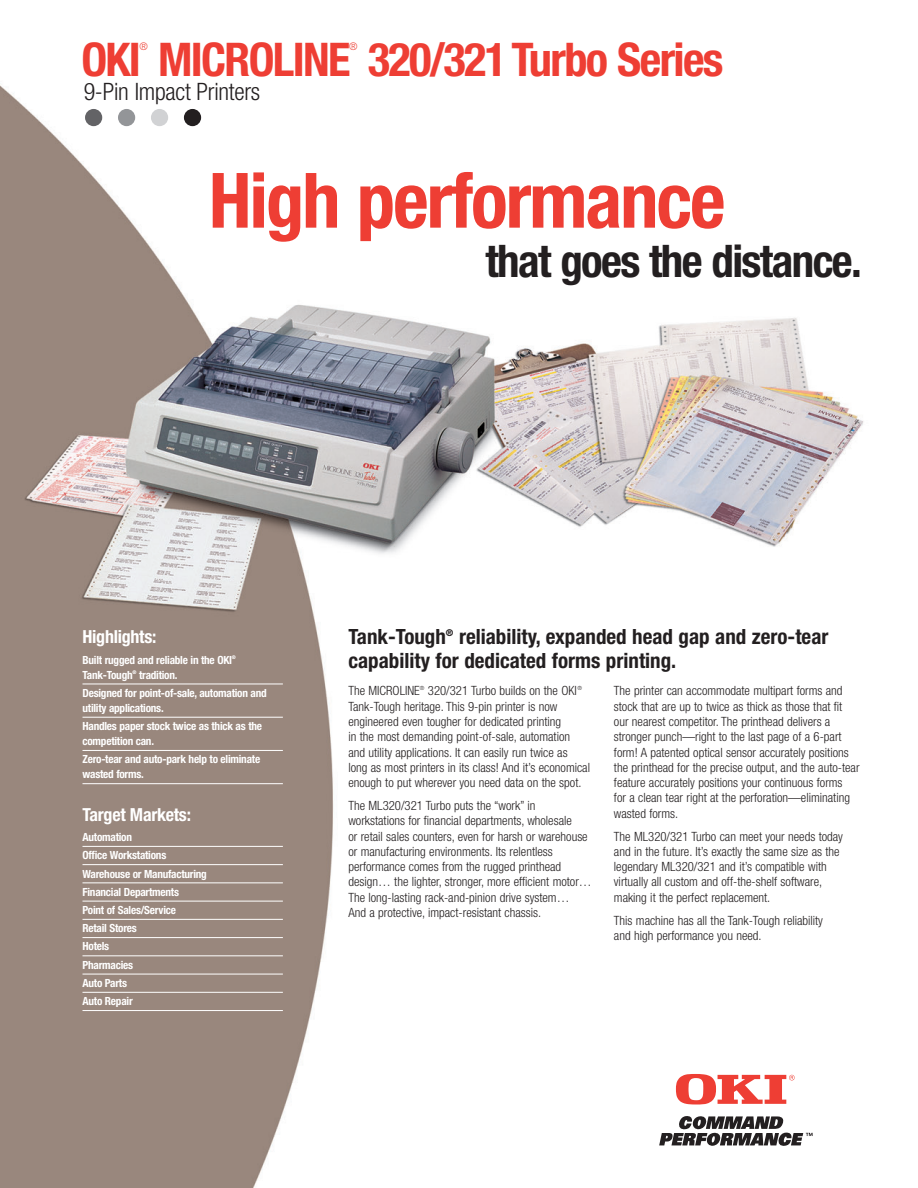
<style>
.page{position:relative;width:918px;height:1188px;background:#fff}
.page>*{position:absolute;margin:0;border:0;box-sizing:border-box;transform-origin:0 0}
.t1{font:700 condensed 76.5px "Helvetica Neue";letter-spacing:-.025em;color:#ee3e34}
.t2{font:700 condensed 46.5px "Helvetica Neue";letter-spacing:-.035em;color:#ee3e34}
.t3{font:700 condensed 45px "Helvetica Neue";letter-spacing:-.035em;color:#231f20}
.t4{font:300 condensed 24px "Helvetica Neue";letter-spacing:-.01em;color:#231f20}
.t5{font:700 condensed 21px/24px "Helvetica Neue";color:#231f20}
.t6{font:700 condensed 18px "Helvetica Neue";letter-spacing:-.015em;color:#fff}
.t7{font:300 condensed 12.75px/15.3px "Helvetica Neue";color:#231f20}
.t8{font:700 condensed 11.25px/18.3px "Helvetica Neue";letter-spacing:-.02em;color:#fff}
.t9{font:300 condensed 10.5px "Helvetica Neue";color:#ee3e34}
.t10{font:300 condensed 5.7px "Helvetica Neue";color:#231f20}
.t11{font:700 condensed 5.1px "Helvetica Neue";color:#fff}
</style>
<div class="page">
<img style="left:0;top:85px;width:864px;height:1103px">
<div style="left:624px;top:1065px;width:223px;height:90px;background:#fff"></div>
<svg style="left:676px;top:1074px;width:119px;height:31px"></svg>
<svg style="left:659px;top:1116px;width:154px;height:30px"></svg>
<div style="left:81px;top:106px;width:176px;height:27px;background:#fff"></div>
<div style="left:85px;top:109px;width:17px;height:17px;background:#636366;border-radius:50%"></div>
<div style="left:118px;top:109px;width:17px;height:17px;background:#939598;border-radius:50%"></div>
<div style="left:151px;top:109px;width:17px;height:17px;background:#d1d2d4;border-radius:50%"></div>
<div style="left:184px;top:109px;width:17px;height:17px;background:#231f20;border-radius:50%"></div>
<hr style="left:82px;top:684px;width:201px;height:1px;background:#fff">
<hr style="left:82px;top:717px;width:201px;height:1px;background:#fff">
<hr style="left:82px;top:750px;width:201px;height:1px;background:#fff">
<hr style="left:82px;top:783px;width:201px;height:1px;background:#fff">
<hr style="left:82px;top:846px;width:201px;height:1px;background:#fff">
<hr style="left:82px;top:864px;width:201px;height:1px;background:#fff">
<hr style="left:82px;top:882px;width:201px;height:1px;background:#fff">
<hr style="left:82px;top:901px;width:201px;height:1px;background:#fff">
<hr style="left:82px;top:919px;width:201px;height:1px;background:#fff">
<hr style="left:82px;top:937px;width:201px;height:1px;background:#fff">
<hr style="left:82px;top:955px;width:201px;height:1px;background:#fff">
<hr style="left:82px;top:974px;width:201px;height:1px;background:#fff">
<hr style="left:82px;top:992px;width:201px;height:1px;background:#fff">
<hr style="left:82px;top:1010px;width:201px;height:1px;background:#fff">
<h2 class="t2" style="left:81px;top:42px;width:644px">OKI MICROLINE 320/321Turbo Series</h2>
<p class="t9" style="left:139px;top:43px;width:10px">®</p>
<p class="t9" style="left:349px;top:43px;width:10px">®</p>
<h3 class="t4" style="left:84px;top:82px;width:178px">9-Pin Impact Printers</h3>
<h1 class="t1" style="left:209px;top:173px;width:518px">High performance</h1>
<h3 class="t3" style="left:486px;top:245px;width:378px">that goes the distance.</h3>
<h3 class="t6" style="left:82px;top:630px;width:75px">Highlights:</h3>
<p class="t8" style="left:82px;top:651px;width:151px">Built rugged and reliable in the OKI</p>
<p class="t11" style="left:232px;top:656px;width:6px">®</p>
<p class="t8" style="left:82px;top:666px;width:52px">Tank-Tough</p>
<p class="t11" style="left:132px;top:671px;width:6px">®</p>
<p class="t8" style="left:82px;top:666px;width:186px;text-indent:57px">tradition.<br>Designed for point-of-sale, automation and</p>
<p class="t8" style="left:82px;top:700px;width:181px">utility applications.<br>Handles paper stock twice as thick as the</p>
<p class="t8" style="left:82px;top:733px;width:179px">competition can.<br>Zero-tear and auto-park help to eliminate</p>
<p class="t8" style="left:82px;top:766px;width:63px">wasted forms.</p>
<h3 class="t6" style="left:82px;top:808px;width:110px">Target Markets:</h3>
<p class="t8" style="left:82px;top:829px;width:126px">Automation<br>Office Workstations<br>Warehouse or Manufacturing<br>Financial Departments<br>Point of Sales/Service<br>Retail Stores<br>Hotels<br>Pharmacies<br>Auto Parts<br>Auto Repair</p>
<h3 class="t5" style="left:348px;top:626px;width:482px">Tank-Tough<sup>®</sup> reliability, expanded head gap and zero-tear capability for dedicated forms printing.</h3>
<p class="t7" style="left:348px;top:684px;width:73px">The MICROLINE</p>
<p class="t10" style="left:420px;top:686px;width:6px">®</p>
<p class="t7" style="left:428px;top:684px;width:151px">320/321 Turbo builds on the OKI</p>
<p class="t10" style="left:578px;top:686px;width:6px">®</p>
<p class="t7" style="left:348px;top:700px;width:243px">Tank-Tough heritage. This 9-pin printer is now engineered even tougher for dedicated printing<br>in the most demanding point-of-sale, automation<br>and utility applications. It can easily run twice as<br>long as most printers in its class! And it’s economical enough to put wherever you need data on the spot.</p>
<p class="t7" style="left:348px;top:799px;width:245px">The ML320/321 Turbo puts the “work” in workstations for financial departments, wholesale<br>or retail sales counters, even for harsh or warehouse or manufacturing environments. Its relentless performance comes from the rugged printhead design… the lighter, stronger, more efficient motor… The long-lasting rack-and-pinion drive system…<br>And a protective, impact-resistant chassis.</p>
<p class="t7" style="left:614px;top:684px;width:247px">The printer can accommodate multipart forms and stock that are up to twice as thick as those that fit our nearest competitor. The printhead delivers a stronger punch—right to the last page of a 6-part form! A patented optical sensor accurately positions the printhead for the precise output, and the auto-tear feature accurately positions your continuous forms<br>for a clean tear right at the perforation—eliminating wasted forms.</p>
<p class="t7" style="left:614px;top:829px;width:231px">The ML320/321 Turbo can meet your needs today and in the future. It’s exactly the same size as the legendary ML320/321 and it’s compatible with virtually all custom and off-the-shelf software, making it the perfect replacement.</p>
<p class="t7" style="left:614px;top:914px;width:211px">This machine has all the Tank-Tough reliability and high performance you need.</p>
</div>
